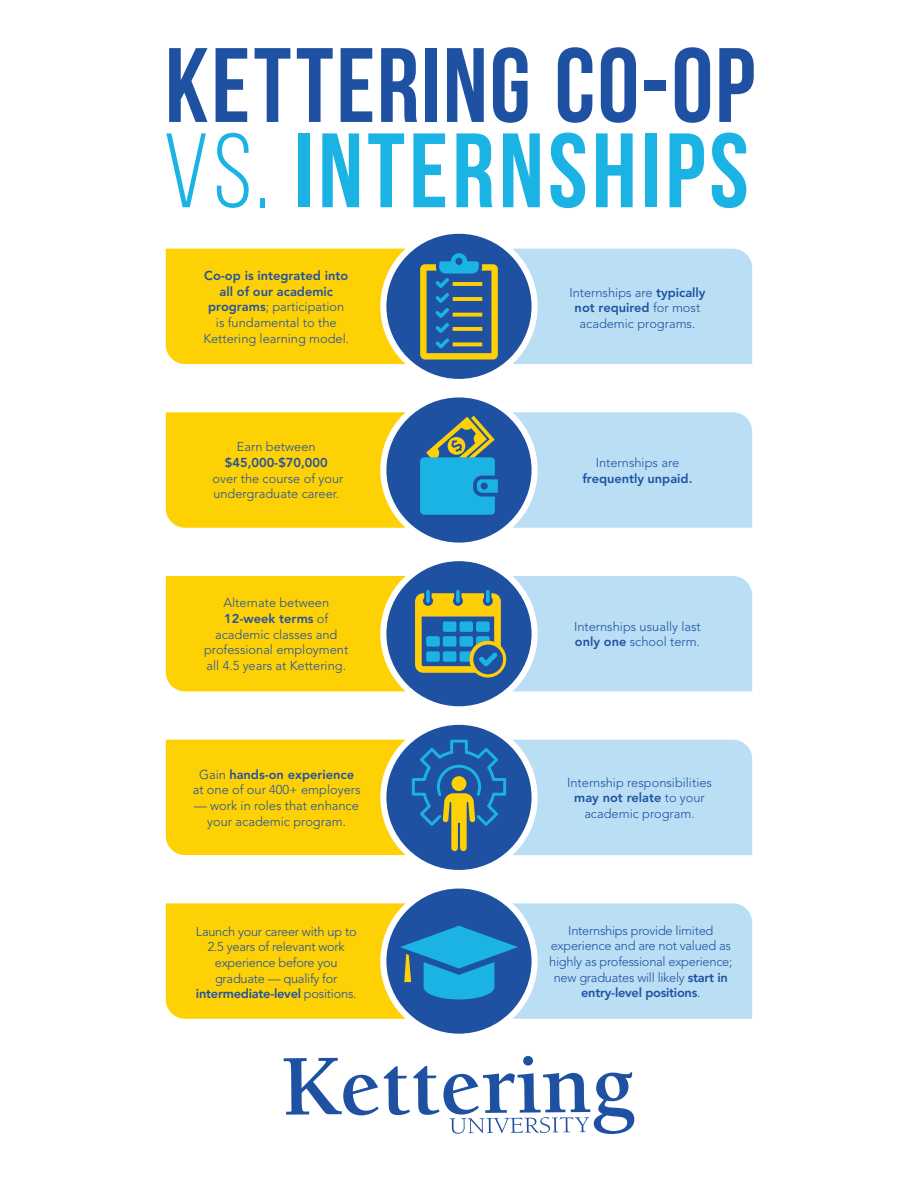
<style>
.page{position:relative;width:918px;height:1188px;background:#fff}
.page>*{position:absolute;margin:0;border:0;box-sizing:border-box;transform-origin:0 0}
.t1{font:700 105.45px "Bebas Neue";letter-spacing:.04em;color:#1ab3e4}
.t2{font:700 105.45px "Bebas Neue";letter-spacing:.02em;color:#1f51a3}
.t3{font:300 12.9px/15.8px "Avenir LT Std";color:#1f51a3;text-align:center}
.t4{font:300 12.9px/15.8px "Avenir LT Std";letter-spacing:-.02em;color:#1f51a3;text-align:center}
.t5{font:800 12.9px/15.8px "Avenir LT Std";color:#1f51a3;text-align:center}
.s1{font-weight:400}
.s2{font-weight:800}
.s3{font-weight:300}
</style>
<div class="page">
<svg style="left:383px;top:394px;width:152px;height:152px;fill:#1f51a3"></svg>
<div style="left:380px;top:391px;width:158px;height:158px;border:6px solid #fff;border-radius:50%"></div>
<svg style="left:166px;top:412px;width:586px;height:116px;background:#b7c38a"></svg>
<svg style="left:383px;top:558px;width:152px;height:151px;background:#466fb3"></svg>
<div style="left:380px;top:555px;width:158px;height:157px;border:6px solid #fff;border-radius:50%"></div>
<svg style="left:166px;top:576px;width:586px;height:115px;background:#bdc382"></svg>
<svg style="left:383px;top:722px;width:152px;height:151px;fill:#1f51a3"></svg>
<div style="left:380px;top:719px;width:158px;height:157px;border:6px solid #fff;border-radius:50%"></div>
<svg style="left:166px;top:740px;width:586px;height:115px;background:#b8bf86"></svg>
<svg style="left:383px;top:231px;width:152px;height:151px;background:#466fb3"></svg>
<div style="left:380px;top:228px;width:158px;height:157px;border:6px solid #fff;border-radius:50%"></div>
<svg style="left:166px;top:249px;width:586px;height:115px;background:#bbc183"></svg>
<svg style="left:383px;top:885px;width:152px;height:152px;fill:#1f51a3"></svg>
<div style="left:380px;top:882px;width:158px;height:158px;border:6px solid #fff;border-radius:50%"></div>
<svg style="left:166px;top:903px;width:586px;height:116px;background:#b4c28c"></svg>
<svg style="left:284px;top:1056px;width:350px;height:78px"></svg>
<p class="t2" style="left:165px;top:28px;width:591px">KETTERING CO-OP</p>
<p class="t1" style="left:163px;top:113px;width:587px"><span class="s1">Vs.</span> INTERNSHIPS</p>
<p class="t3" style="left:203px;top:268px;width:147px"><span class="s2">Co-op is integrated into all of our academic programs</span>; participation is fundamental to the<br>Kettering learning model.</p>
<p class="t3" style="left:213px;top:439px;width:132px">Earn between <span class="s2">$45,000-$70,000<br></span>over the course of your undergraduate career.</p>
<p class="t3" style="left:204px;top:595px;width:146px">Alternate between<br><span class="s2">12-week terms</span> of academic classes and professional employment all 4.5 years at Kettering.</p>
<p class="t3" style="left:193px;top:767px;width:169px">Gain <span class="s2">hands-on experience </span>at one of our 400+ employers</p>
<p class="t3" style="left:194px;top:798px;width:166px">— work in roles that enhance your academic program.</p>
<p class="t4" style="left:196px;top:923px;width:162px">Launch your career with up to<br>2.5 years of relevant work experience before you graduate — qualify for <span class="s2">intermediate-level</span> positions.</p>
<p class="t3" style="left:569px;top:284px;width:138px">Internships are <span class="s2">typically not required</span> for most academic programs.</p>
<p class="t5" style="left:582px;top:455px;width:112px"><span class="s3">Internships are </span>frequently unpaid.</p>
<p class="t3" style="left:574px;top:618px;width:128px;text-align:left">Internships usually last <span class="s2">only one</span> school term.</p>
<p class="t3" style="left:567px;top:774px;width:146px">Internship responsibilities <span class="s2">may not relate</span> to your academic program.</p>
<p class="t4" style="left:549px;top:922px;width:185px">Internships provide limited experience and are not valued as highly as professional experience; new graduates will likely <span class="s2">start in entry-level positions</span>.</p>
</div>
